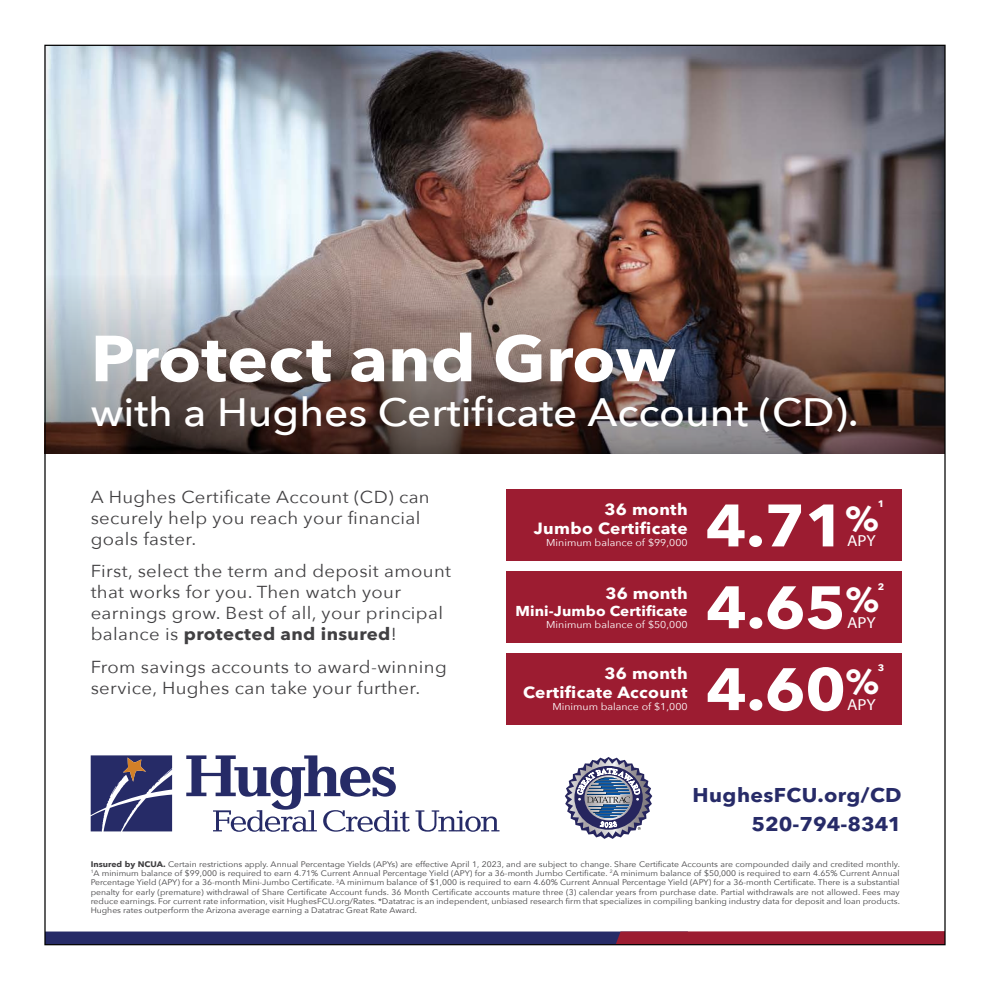
<style>
.page{position:relative;width:990px;height:990px;background:#fff}
.page>*{position:absolute;margin:0;border:0;box-sizing:border-box;transform-origin:0 0}
.t1{font:700 64.38px "Avenir Next LT Pro";color:#fff;scale:1.07 1}
.t2{font:700 59.25px "Avenir Next LT Pro";color:#fff;scale:1.07 1}
.t3{font:500 39.5px "Avenir Next";color:#fff;scale:1.07 1}
.t4{font:700 19.75px/29.8px "Avenir Next LT Pro";letter-spacing:.02em;color:#272b68;text-align:right;scale:1.07 1}
.t5{font:17.38px/21px "Avenir Next";letter-spacing:.02em;color:#414042;scale:1.07 1}
.t6{font:700 17.38px "Avenir Next LT Pro";letter-spacing:.02em;color:#414042;scale:1.07 1}
.t7{font:700 16.12px/19.2px "Avenir Next LT Pro";letter-spacing:.02em;color:#fff;text-align:right;scale:1.07 1}
.t8{font:16px "Myriad Pro";letter-spacing:-.005em;color:#fff;scale:1.07 1}
.t9{font:700 14.25px "Avenir Next LT Pro";letter-spacing:.01em;color:#fff;scale:1.07 1}
.t10{font:9.88px "Avenir Next";color:#fff;scale:1.07 1}
.t11{font:700 9.38px "Avenir Next LT Pro";color:#fff;scale:1.07 1}
.t12{font:8px/9.2px "Avenir Next";color:#414042;text-align:justify;scale:1.07 1}
.s1{font-family:"Avenir Next";font-weight:400}
.s2{font-family:"Avenir Next LT Pro";font-weight:700}
</style>
<div class="page">
<img style="left:46px;top:47px;width:898px;height:785px">
<svg style="left:46px;top:931px;width:898px;height:12px;background:#572d59"></svg>
<svg style="left:186px;top:755px;width:313px;height:77px"></svg>
<svg style="left:91px;top:755px;width:81px;height:76px;background:#454777"></svg>
<div style="left:506px;top:572px;width:396px;height:71px;background:#9c1c31"></div>
<div style="left:506px;top:654px;width:396px;height:71px;background:#9c1c31"></div>
<div style="left:506px;top:490px;width:396px;height:71px;background:#9c1c31"></div>
<svg style="left:565px;top:757px;width:87px;height:82px"></svg>
<h1 class="t1" style="left:91px;top:319px;width:548px">Protect and Grow</h1>
<h3 class="t3" style="left:91px;top:378px;width:719px">with a Hughes Certificate Account (CD).</h3>
<h3 class="t5" style="left:91px;top:486px;width:318px">A Hughes Certificate Account (CD) can securely help you reach your financial goals faster.</h3>
<h3 class="t5" style="left:91px;top:560px;width:338px">First, select the term and deposit amount that works for you. Then watch your earnings grow. Best of all, your principal</h3>
<h3 class="t6" style="left:91px;top:624px;width:288px"><span class="s1">balance is</span> protected and insured<span class="s1">!</span></h3>
<h3 class="t5" style="left:91px;top:655px;width:334px">From savings accounts to award-winning service, Hughes can take your further.</h3>
<h3 class="t7" style="left:534px;top:500px;width:145px">36 month<br>Jumbo Certificate</h3>
<p class="t10" style="left:546px;top:534px;width:134px">Minimum balance of $99,000</p>
<h3 class="t7" style="left:606px;top:583px;width:78px">36 month</h3>
<h3 class="t9" style="left:515px;top:602px;width:163px">Mini-Jumbo Certificate</h3>
<p class="t10" style="left:546px;top:616px;width:134px">Minimum balance of $50,000</p>
<h3 class="t7" style="left:523px;top:663px;width:155px">36 month<br>Certificate Account</h3>
<p class="t10" style="left:552px;top:698px;width:128px">Minimum balance of $1,000</p>
<p class="t11" style="left:878px;top:498px;width:8px">1</p>
<h2 class="t2" style="left:706px;top:489px;width:163px">4.71<sup>%</sup></h2>
<h3 class="t8" style="left:847px;top:531px;width:28px">APY</h3>
<p class="t11" style="left:878px;top:581px;width:8px">2</p>
<h2 class="t2" style="left:706px;top:571px;width:163px">4.65<sup>%</sup></h2>
<h3 class="t8" style="left:847px;top:613px;width:28px">APY</h3>
<p class="t11" style="left:878px;top:662px;width:8px">3</p>
<h2 class="t2" style="left:706px;top:653px;width:163px">4.60<sup>%</sup></h2>
<h3 class="t8" style="left:847px;top:695px;width:28px">APY</h3>
<h3 class="t4" style="left:693px;top:780px;width:197px">HughesFCU.org/CD<br>520-794-8341</h3>
<p class="t12" style="left:91px;top:859px;width:758px"><span class="s2">Insured by NCUA.</span> Certain restrictions apply. Annual Percentage Yields (APYs) are effective April 1, 2023, and are subject to change. Share Certificate Accounts are compounded daily and credited monthly.<br><sup>1</sup>A minimum balance of $99,000 is required to earn 4.71% Current Annual Percentage Yield (APY) for a 36-month Jumbo Certificate. <sup>2</sup>A minimum balance of $50,000 is required to earn 4.65% Current Annual Percentage Yield (APY) for a 36-month Mini-Jumbo Certificate. <sup>3</sup>A minimum balance of $1,000 is required to earn 4.60% Current Annual Percentage Yield (APY) for a 36-month Certificate. There is a substantial penalty for early (premature) withdrawal of Share Certificate Account funds. 36 Month Certificate accounts mature three (3) calendar years from purchase date. Partial withdrawals are not allowed. Fees may reduce earnings. For current rate information, visit HughesFCU.org/Rates. *Datatrac is an independent, unbiased research firm that specializes in compiling banking industry data for deposit and loan products.<br>Hughes rates outperform the Arizona average earning a Datatrac Great Rate Award.</p>
</div>
